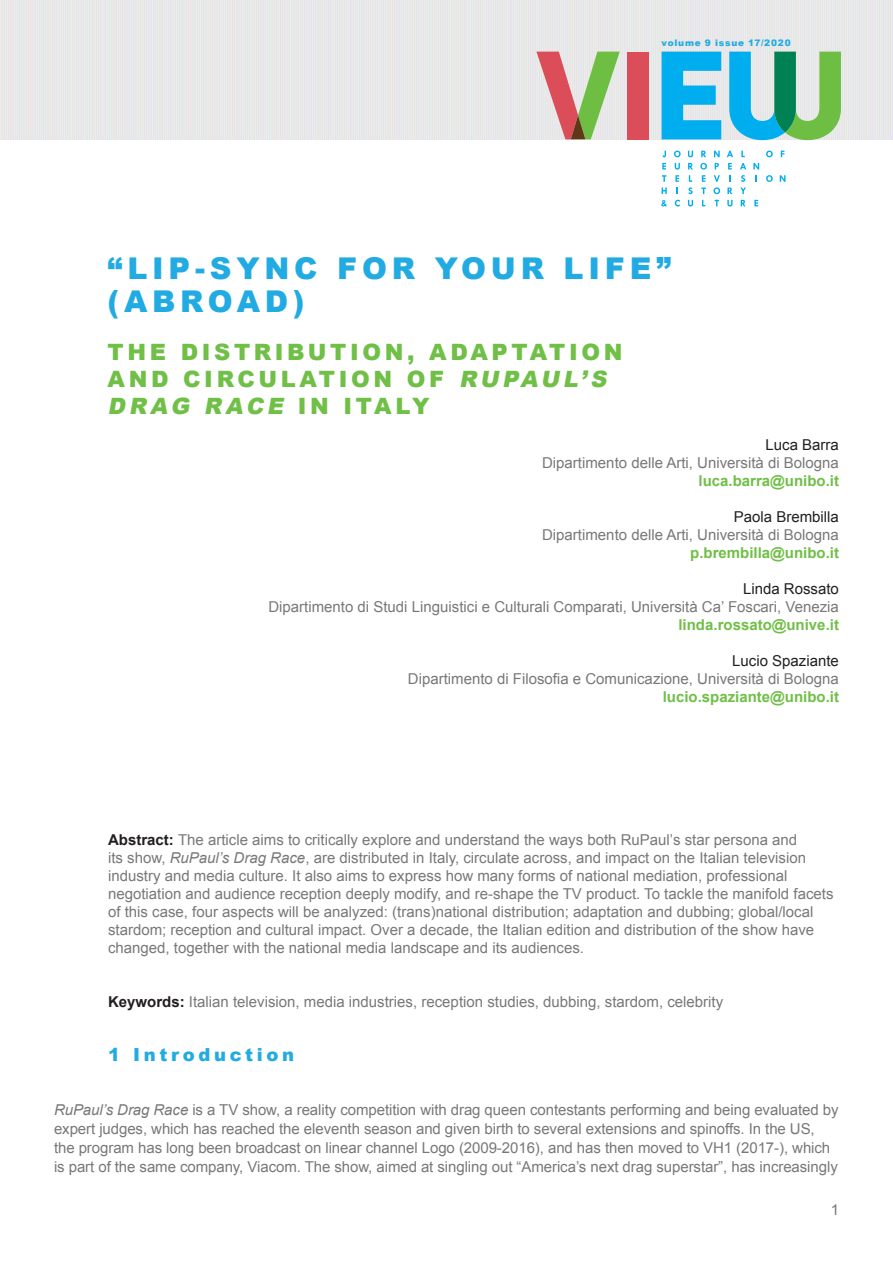
<style>
.page{position:relative;width:893px;height:1263px;background:#fff}
.page>*{position:absolute;margin:0;border:0;box-sizing:border-box;transform-origin:0 0}
.Chap_title{font:900 30px/33px "Arial";letter-spacing:.16em;color:#22abe2}
.Chap_subtitle{font:900 22.5px/27px "Arial";letter-spacing:.16em;color:#70bf47}
.A_head{font:900 18px "Arial";letter-spacing:.2em;color:#22abe2}
.Abstract{font:15px/18px "Arial";color:#797877}
.Body_text_first{font:15px/18.8px "Arial";letter-spacing:-.005em;color:#797877}
.Author_aff{font:15px "Arial";color:#797877}
.Chap_au_aff{font:700 15px "Arial";color:#70bf47}
.Keywords{font:15px "Arial";color:#797877}
.Chap_au{font:15px "Arial";color:#231f20}
.Body_text_first-2{font:900 9px "Arial";letter-spacing:.09em;color:#22abe2}
.s1{font-style:italic}
.s2{font-weight:700;color:#231f20}
</style>
<div class="page">
<img style="left:0;top:0;width:893px;height:140px">
<div style="left:627px;top:52px;width:22px;height:87px;background:#db4d58"></div>
<svg style="left:662px;top:52px;width:59px;height:87px;background:#38bbec"></svg>
<svg style="left:729px;top:52px;width:112px;height:88px;background:#70c0ab"></svg>
<svg style="left:701px;top:151px;width:5px;height:6px"></svg>
<svg style="left:714px;top:151px;width:6px;height:6px"></svg>
<svg style="left:741px;top:151px;width:4px;height:6px"></svg>
<svg style="left:766px;top:151px;width:7px;height:6px"></svg>
<svg style="left:781px;top:151px;width:3px;height:6px"></svg>
<svg style="left:715px;top:163px;width:4px;height:6px"></svg>
<svg style="left:740px;top:163px;width:6px;height:6px"></svg>
<svg style="left:753px;top:163px;width:6px;height:6px"></svg>
<svg style="left:700px;top:163px;width:7px;height:19px"></svg>
<svg style="left:741px;top:175px;width:4px;height:7px"></svg>
<svg style="left:766px;top:175px;width:7px;height:7px"></svg>
<svg style="left:780px;top:175px;width:5px;height:7px"></svg>
<svg style="left:701px;top:188px;width:5px;height:6px"></svg>
<svg style="left:713px;top:175px;width:7px;height:19px"></svg>
<svg style="left:740px;top:188px;width:6px;height:6px"></svg>
<svg style="left:702px;top:200px;width:3px;height:6px"></svg>
<svg style="left:715px;top:200px;width:4px;height:6px"></svg>
<svg style="left:741px;top:200px;width:5px;height:6px"></svg>
<svg style="left:754px;top:200px;width:4px;height:6px"></svg>
<svg style="left:662px;top:151px;width:4px;height:6px"></svg>
<svg style="left:662px;top:163px;width:4px;height:6px"></svg>
<svg style="left:662px;top:175px;width:4px;height:7px"></svg>
<svg style="left:662px;top:188px;width:5px;height:6px"></svg>
<svg style="left:661px;top:200px;width:6px;height:6px"></svg>
<svg style="left:674px;top:151px;width:7px;height:6px"></svg>
<svg style="left:675px;top:163px;width:5px;height:19px"></svg>
<svg style="left:675px;top:200px;width:5px;height:6px"></svg>
<svg style="left:688px;top:151px;width:5px;height:6px"></svg>
<svg style="left:688px;top:163px;width:5px;height:6px"></svg>
<svg style="left:688px;top:175px;width:5px;height:19px"></svg>
<svg style="left:688px;top:200px;width:5px;height:6px"></svg>
<svg style="left:727px;top:151px;width:6px;height:6px"></svg>
<svg style="left:728px;top:163px;width:4px;height:6px"></svg>
<svg style="left:729px;top:175px;width:2px;height:7px"></svg>
<svg style="left:727px;top:188px;width:5px;height:6px"></svg>
<svg style="left:727px;top:200px;width:5px;height:6px"></svg>
<svg style="left:536px;top:52px;width:84px;height:87px;background:#c6b79d"></svg>
<p class="Body_text_first-2" style="left:661px;top:37px;width:131px">volume 9 issue 17/2020</p>
<p class="Chap_title" style="left:108px;top:250px;width:565px">“LIP-SYNC FOR YOUR LIFE” (ABROAD)</p>
<p class="Chap_subtitle" style="left:108px;top:338px;width:517px">THE DISTRIBUTION, ADAPTATION<br>AND CIRCULATION OF <span class="s1">RUPAUL’S<br>DRAG RACE</span> IN ITALY</p>
<p class="Chap_au" style="left:766px;top:435px;width:75px">Luca Barra</p>
<p class="Author_aff" style="left:542px;top:453px;width:298px">Dipartimento delle Arti, Università di Bologna</p>
<p class="Chap_au_aff" style="left:698px;top:471px;width:142px">luca.barra@unibo.it</p>
<p class="Chap_au" style="left:734px;top:507px;width:107px">Paola Brembilla</p>
<p class="Author_aff" style="left:542px;top:525px;width:298px">Dipartimento delle Arti, Università di Bologna</p>
<p class="Chap_au_aff" style="left:690px;top:543px;width:150px">p.brembilla@unibo.it</p>
<p class="Chap_au" style="left:743px;top:579px;width:97px">Linda Rossato</p>
<p class="Author_aff" style="left:268px;top:597px;width:572px">Dipartimento di Studi Linguistici e Culturali Comparati, Università Ca’ Foscari, Venezia</p>
<p class="Chap_au_aff" style="left:678px;top:615px;width:162px">linda.rossato@unive.it</p>
<p class="Chap_au" style="left:732px;top:651px;width:108px">Lucio Spaziante</p>
<p class="Author_aff" style="left:408px;top:669px;width:432px">Dipartimento di Filosofia e Comunicazione, Università di Bologna</p>
<p class="Chap_au_aff" style="left:663px;top:687px;width:178px">lucio.spaziante@unibo.it</p>
<p class="Abstract" style="left:108px;top:830px;width:727px"><span class="s2">Abstract:</span> The article aims to critically explore and understand the ways both RuPaul’s star persona and<br>its show, <span class="s1">RuPaul’s Drag Race</span>, are distributed in Italy, circulate across, and impact on the Italian television industry and media culture. It also aims to express how many forms of national mediation, professional negotiation and audience reception deeply modify, and re-shape the TV product. To tackle the manifold facets of this case, four aspects will be analyzed: (trans)national distribution; adaptation and dubbing; global/local stardom; reception and cultural impact. Over a decade, the Italian edition and distribution of the show have changed, together with the national media landscape and its audiences.</p>
<p class="Keywords" style="left:108px;top:992px;width:617px"><span class="s2">Keywords:</span> Italian television, media industries, reception studies, dubbing, stardom, celebrity</p>
<p class="A_head" style="left:108px;top:1042px;width:188px">1 Introduction</p>
<p class="Body_text_first" style="left:54px;top:1101px;width:786px"><span class="s1">RuPaul’s Drag Race</span> is a TV show, a reality competition with drag queen contestants performing and being evaluated by expert judges, which has reached the eleventh season and given birth to several extensions and spinoffs. In the US, the program has long been broadcast on linear channel Logo (2009-2016), and has then moved to VH1 (2017-), which is part of the same company, Viacom. The show, aimed at singling out “America’s next drag superstar”, has increasingly</p>
<p class="Abstract" style="left:831px;top:1201px;width:10px">1</p>
</div>
